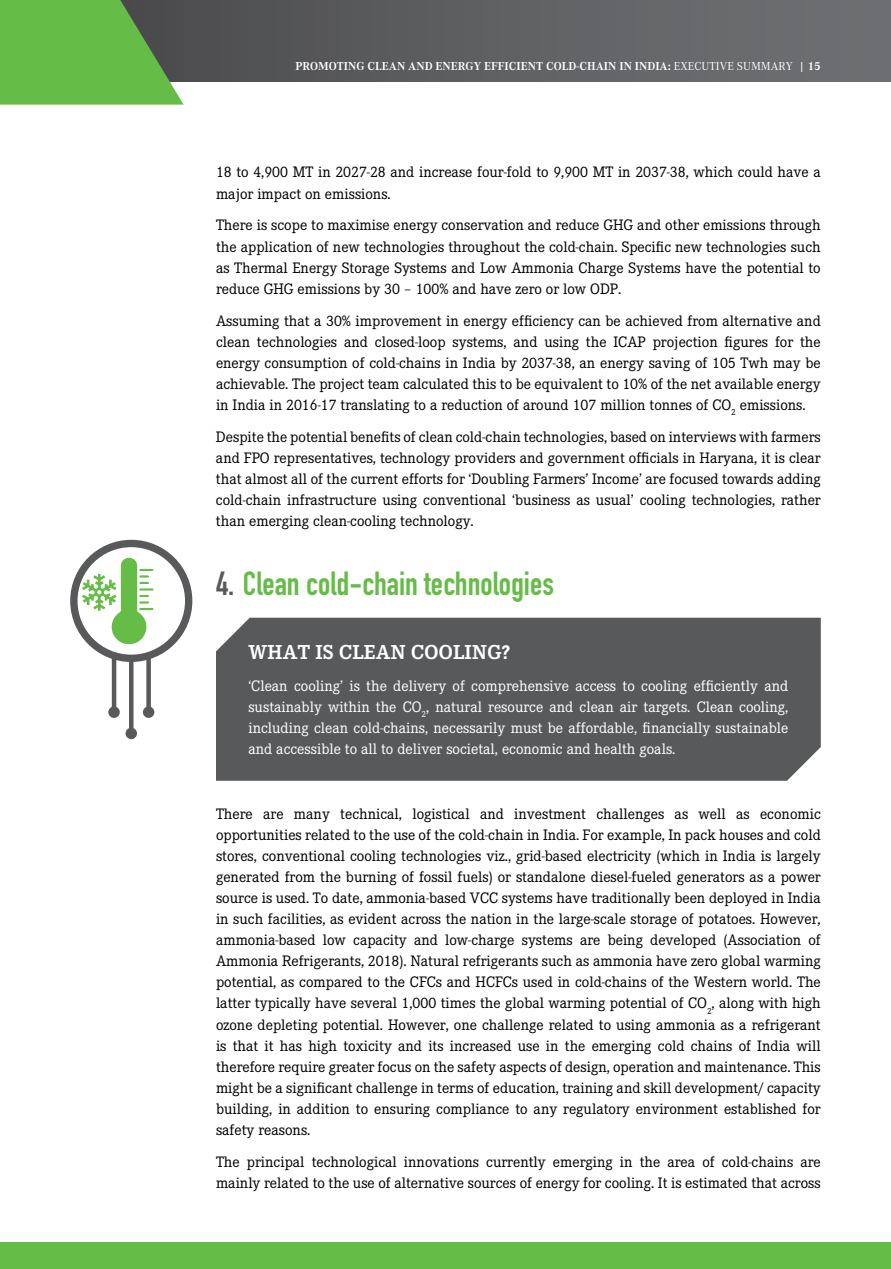
<style>
.page{position:relative;width:891px;height:1269px;background:#fff}
.page>*{position:absolute;margin:0;border:0;box-sizing:border-box;transform-origin:0 0}
.t1{font:33px "DIN Engschrift Std";color:#65bc46}
.t2{font:700 21px "Corporate E";letter-spacing:.015em;color:#fff}
.t3{font:15.75px/21.1px "Corporate E";color:#000;text-align:justify}
.t4{font:15.75px/21.1px "Corporate E";color:#fff;text-align:justify}
.t5{font:700 12px "Corporate A";color:#fff}
.s1{font-weight:400}
.s2{color:#58595b}
</style>
<div class="page">
<svg style="left:184px;top:0;width:707px;height:82px;background:#5f6062"></svg>
<div style="left:0;top:1242px;width:891px;height:27px;background:#65bc46"></div>
<svg style="left:0;top:0;width:184px;height:105px;background:#62aa49"></svg>
<div style="left:216px;top:618px;width:605px;height:163px;background:#58595b"></div>
<div style="left:129px;top:637px;width:5px;height:99px;background:#58595b"></div>
<div style="left:126px;top:728px;width:11px;height:11px;background:#58595b;border-radius:50%"></div>
<hr style="left:112px;top:636px;width:4px;height:78px;background:#58595b">
<div style="left:108px;top:706px;width:12px;height:12px;background:#58595b;border-radius:50%"></div>
<div style="left:146px;top:636px;width:5px;height:78px;background:#58595b"></div>
<div style="left:143px;top:706px;width:11px;height:12px;background:#58595b;border-radius:50%"></div>
<svg style="left:70px;top:540px;width:122px;height:122px"></svg>
<p class="t5" style="left:296px;top:59px;width:527px">PROMOTING CLEAN AND ENERGY EFFICIENT COLD-CHAIN IN INDIA: <span class="s1">EXECUTIVE SUMMARY</span> | 15</p>
<p class="t3" style="left:216px;top:162px;width:606px">18 to 4,900 MT in 2027-28 and increase four-fold to 9,900 MT in 2037-38, which could have a major impact on emissions.</p>
<p class="t3" style="left:216px;top:215px;width:606px">There is scope to maximise energy conservation and reduce GHG and other emissions through the application of new technologies throughout the cold-chain. Specific new technologies such as Thermal Energy Storage Systems and Low Ammonia Charge Systems have the potential to reduce GHG emissions by 30 – 100% and have zero or low ODP.</p>
<p class="t3" style="left:216px;top:310px;width:606px">Assuming that a 30% improvement in energy efficiency can be achieved from alternative and clean technologies and closed-loop systems, and using the ICAP projection figures for the energy consumption of cold-chains in India by 2037-38, an energy saving of 105 Twh may be achievable. The project team calculated this to be equivalent to 10% of the net available energy in India in 2016-17 translating to a reduction of around 107 million tonnes of CO<sub>2</sub> emissions.</p>
<p class="t3" style="left:216px;top:426px;width:606px">Despite the potential benefits of clean cold-chain technologies, based on interviews with farmers and FPO representatives, technology providers and government officials in Haryana, it is clear that almost all of the current efforts for ‘Doubling Farmers’ Income’ are focused towards adding cold-chain infrastructure using conventional ‘business as usual’ cooling technologies, rather than emerging clean-cooling technology.</p>
<h1 class="t1" style="left:216px;top:564px;width:339px"><span class="s2">4.</span> Clean cold-chain technologies</h1>
<h2 class="t2" style="left:249px;top:640px;width:263px">WHAT IS CLEAN COOLING?</h2>
<p class="t4" style="left:248px;top:675px;width:542px">‘Clean cooling’ is the delivery of comprehensive access to cooling efficiently and sustainably within the CO<sub>2</sub>, natural resource and clean air targets. Clean cooling, including clean cold-chains, necessarily must be affordable, financially sustainable and accessible to all to deliver societal, economic and health goals.</p>
<p class="t3" style="left:216px;top:803px;width:606px">There are many technical, logistical and investment challenges as well as economic opportunities related to the use of the cold-chain in India. For example, In pack houses and cold stores, conventional cooling technologies viz., grid-based electricity (which in India is largely generated from the burning of fossil fuels) or standalone diesel-fueled generators as a power source is used. To date, ammonia-based VCC systems have traditionally been deployed in India in such facilities, as evident across the nation in the large-scale storage of potatoes. However, ammonia-based low capacity and low-charge systems are being developed (Association of Ammonia Refrigerants, 2018). Natural refrigerants such as ammonia have zero global warming potential, as compared to the CFCs and HCFCs used in cold-chains of the Western world. The latter typically have several 1,000 times the global warming potential of CO<sub>2</sub>, along with high ozone depleting potential. However, one challenge related to using ammonia as a refrigerant is that it has high toxicity and its increased use in the emerging cold chains of India will therefore require greater focus on the safety aspects of design, operation and maintenance. This might be a significant challenge in terms of education, training and skill development/ capacity building, in addition to ensuring compliance to any regulatory environment established for safety reasons.</p>
<p class="t3" style="left:216px;top:1151px;width:606px">The principal technological innovations currently emerging in the area of cold-chains are mainly related to the use of alternative sources of energy for cooling. It is estimated that across</p>
</div>
